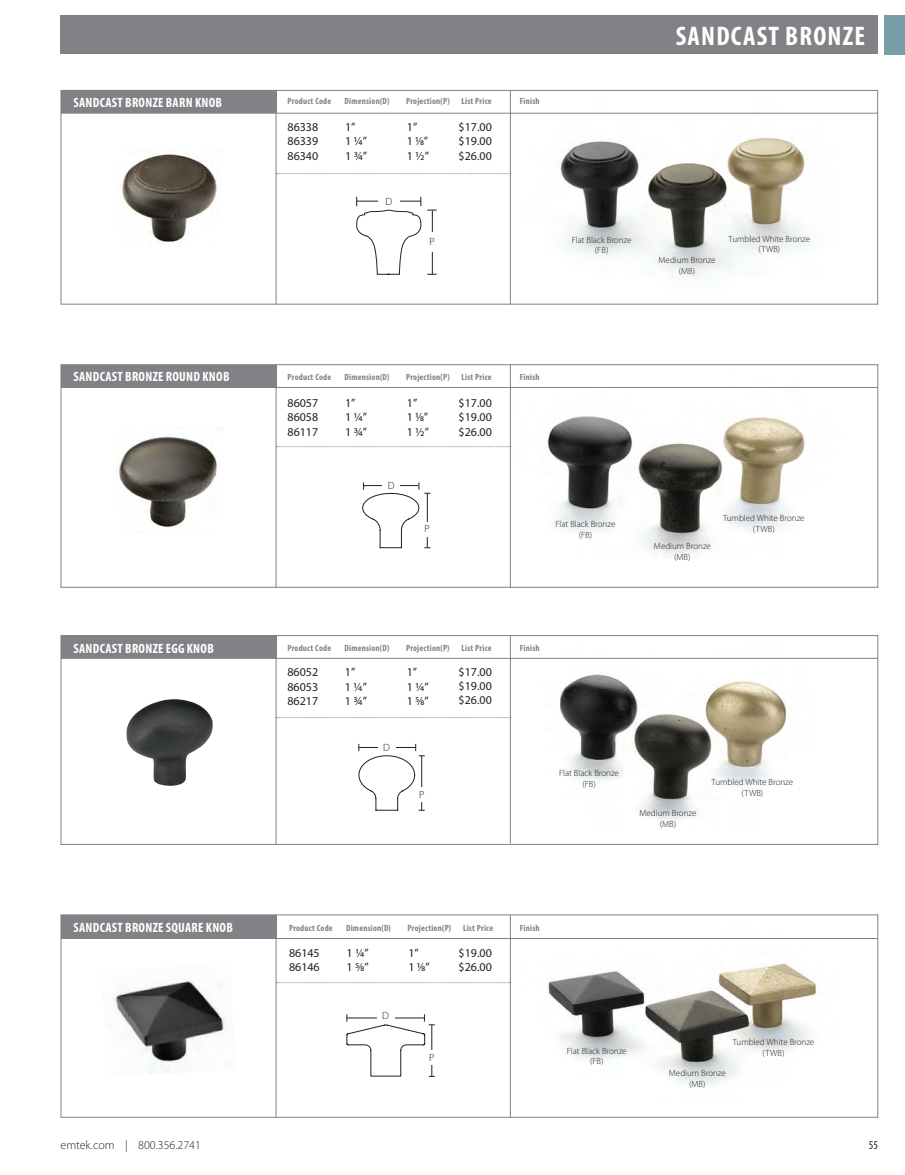
<style>
.page{position:relative;width:905px;height:1175px;background:#fff}
.page>*{position:absolute;margin:0;border:0;box-sizing:border-box;transform-origin:0 0}
.t1{font:700 condensed 27px "Myriad Pro";letter-spacing:.045em;color:#fff}
.t2{font:700 condensed 13.5px "Myriad Pro";letter-spacing:.02em;color:#fff}
.t3{font:12px "Myriad Pro";color:#231f20}
.t4{font:300 12px "Myriad Pro";color:#231f20}
.t5{font:condensed 12px "Myriad Pro";color:#231f20}
.t6{font:300 10.5px "Myriad Pro";color:#231f20}
.t7{font:300 9px "Myriad Pro";color:#231f20}
.t8{font:700 condensed 9px "Myriad Pro";letter-spacing:.025em;color:#808285}
</style>
<div class="page">
<div style="left:60px;top:15px;width:818px;height:39px;background:#808285"></div>
<div style="left:884px;top:15px;width:20px;height:39px;background:#759ea6"></div>
<img style="left:511px;top:112px;width:326px;height:166px">
<img style="left:534px;top:657px;width:282px;height:164px">
<img style="left:511px;top:416px;width:294px;height:140px">
<img style="left:548px;top:963px;width:269px;height:122px">
<hr style="left:276px;top:914px;width:1px;height:203px;background:#808285">
<div style="left:61px;top:914px;width:817px;height:203px;border:1px solid #808285"></div>
<hr style="left:510px;top:914px;width:1px;height:203px;background:#808285">
<img style="left:113px;top:980px;width:117px;height:94px">
<svg style="left:346px;top:1014px;width:89px;height:63px"></svg>
<hr style="left:510px;top:635px;width:1px;height:208px;background:#808285">
<hr style="left:276px;top:635px;width:1px;height:209px;background:#808285">
<div style="left:61px;top:635px;width:817px;height:209px;border:1px solid #808285"></div>
<img style="left:126px;top:699px;width:87px;height:86px">
<svg style="left:358px;top:744px;width:67px;height:67px"></svg>
<hr style="left:510px;top:364px;width:1px;height:223px;background:#808285">
<hr style="left:276px;top:364px;width:1px;height:223px;background:#808285">
<div style="left:61px;top:364px;width:817px;height:223px;border:1px solid #808285"></div>
<svg style="left:362px;top:482px;width:68px;height:66px"></svg>
<img style="left:118px;top:436px;width:99px;height:91px">
<div style="left:61px;top:90px;width:816px;height:214px;border:1px solid #808285"></div>
<hr style="left:510px;top:90px;width:1px;height:214px;background:#808285">
<hr style="left:276px;top:90px;width:1px;height:214px;background:#808285">
<hr style="left:432px;top:210px;width:1px;height:64px;background:#231f20">
<div style="left:421px;top:232px;width:22px;height:19px;background:#fff"></div>
<svg style="left:356px;top:197px;width:65px;height:78px"></svg>
<img style="left:122px;top:154px;width:96px;height:91px">
<div style="left:61px;top:90px;width:215px;height:23px;background:#808285"></div>
<div style="left:61px;top:365px;width:215px;height:22px;background:#808285"></div>
<div style="left:61px;top:914px;width:215px;height:24px;background:#808285"></div>
<div style="left:61px;top:635px;width:215px;height:23px;background:#808285"></div>
<hr style="left:61px;top:113px;width:816px;height:1px;background:#808285">
<hr style="left:61px;top:387px;width:816px;height:1px;background:#808285">
<hr style="left:61px;top:938px;width:816px;height:1px;background:#808285">
<hr style="left:61px;top:658px;width:816px;height:1px;background:#808285">
<svg style="left:276px;top:173px;width:234px;height:1px"></svg>
<svg style="left:276px;top:446px;width:234px;height:1px"></svg>
<svg style="left:276px;top:717px;width:234px;height:1px"></svg>
<svg style="left:276px;top:982px;width:234px;height:1px"></svg>
<div style="left:415px;top:786px;width:14px;height:15px;background:#fff"></div>
<div style="left:377px;top:743px;width:18px;height:10px;background:#fff"></div>
<div style="left:420px;top:521px;width:14px;height:15px;background:#fff"></div>
<div style="left:382px;top:481px;width:18px;height:10px;background:#fff"></div>
<p class="t1" style="left:675px;top:19px;width:191px">SANDCAST BRONZE</p>
<p class="t2" style="left:73px;top:94px;width:150px">SANDCAST BRONZE BARN KNOB</p>
<p class="t8" style="left:287px;top:96px;width:45px">Product Code</p>
<p class="t8" style="left:344px;top:96px;width:46px">Dimension(D)</p>
<p class="t8" style="left:406px;top:96px;width:45px">Projection(P)</p>
<p class="t8" style="left:461px;top:96px;width:32px">List Price</p>
<p class="t8" style="left:520px;top:96px;width:21px">Finish</p>
<p class="t3" style="left:287px;top:119px;width:32px">86338</p>
<p class="t3" style="left:287px;top:134px;width:32px">86339</p>
<p class="t3" style="left:287px;top:148px;width:32px">86340</p>
<p class="t3" style="left:345px;top:119px;width:12px">1”</p>
<p class="t3" style="left:345px;top:134px;width:24px">1 1/4”</p>
<p class="t3" style="left:345px;top:148px;width:24px">1 3/4”</p>
<p class="t3" style="left:407px;top:119px;width:12px">1”</p>
<p class="t3" style="left:407px;top:134px;width:23px">1 1/8”</p>
<p class="t3" style="left:407px;top:148px;width:24px">1 1/2”</p>
<p class="t3" style="left:458px;top:119px;width:35px">$17.00</p>
<p class="t3" style="left:458px;top:134px;width:35px">$19.00</p>
<p class="t3" style="left:458px;top:148px;width:35px">$26.00</p>
<p class="t6" style="left:385px;top:195px;width:8px">D</p>
<p class="t6" style="left:429px;top:235px;width:7px">P</p>
<p class="t7" style="left:571px;top:234px;width:61px">Flat Black Bronze</p>
<p class="t7" style="left:595px;top:245px;width:15px">(FB)</p>
<p class="t7" style="left:728px;top:233px;width:83px">Tumbled White Bronze</p>
<p class="t7" style="left:758px;top:244px;width:23px">(TWB)</p>
<p class="t7" style="left:658px;top:255px;width:58px">Medium Bronze</p>
<p class="t7" style="left:679px;top:265px;width:18px">(MB)</p>
<p class="t2" style="left:73px;top:368px;width:157px">SANDCAST BRONZE ROUND KNOB</p>
<p class="t8" style="left:287px;top:371px;width:45px">Product Code</p>
<p class="t8" style="left:344px;top:371px;width:46px">Dimension(D)</p>
<p class="t8" style="left:406px;top:371px;width:45px">Projection(P)</p>
<p class="t8" style="left:461px;top:371px;width:32px">List Price</p>
<p class="t8" style="left:520px;top:371px;width:21px">Finish</p>
<p class="t3" style="left:287px;top:395px;width:32px">86057</p>
<p class="t3" style="left:287px;top:410px;width:32px">86058</p>
<p class="t3" style="left:287px;top:424px;width:32px">86117</p>
<p class="t3" style="left:345px;top:395px;width:12px">1”</p>
<p class="t3" style="left:345px;top:410px;width:24px">1 1/4”</p>
<p class="t3" style="left:345px;top:424px;width:24px">1 3/4”</p>
<p class="t3" style="left:407px;top:395px;width:12px">1”</p>
<p class="t3" style="left:407px;top:410px;width:23px">1 1/8”</p>
<p class="t3" style="left:407px;top:424px;width:24px">1 1/2”</p>
<p class="t3" style="left:458px;top:395px;width:35px">$17.00</p>
<p class="t3" style="left:458px;top:410px;width:35px">$19.00</p>
<p class="t3" style="left:458px;top:424px;width:35px">$26.00</p>
<p class="t6" style="left:388px;top:479px;width:8px">D</p>
<p class="t6" style="left:424px;top:522px;width:7px">P</p>
<p class="t7" style="left:555px;top:518px;width:61px">Flat Black Bronze</p>
<p class="t7" style="left:578px;top:529px;width:15px">(FB)</p>
<p class="t7" style="left:723px;top:512px;width:83px">Tumbled White Bronze</p>
<p class="t7" style="left:752px;top:523px;width:23px">(TWB)</p>
<p class="t7" style="left:654px;top:541px;width:58px">Medium Bronze</p>
<p class="t7" style="left:674px;top:552px;width:18px">(MB)</p>
<p class="t2" style="left:73px;top:640px;width:142px">SANDCAST BRONZE EGG KNOB</p>
<p class="t8" style="left:287px;top:642px;width:45px">Product Code</p>
<p class="t8" style="left:344px;top:642px;width:46px">Dimension(D)</p>
<p class="t8" style="left:406px;top:642px;width:45px">Projection(P)</p>
<p class="t8" style="left:461px;top:642px;width:32px">List Price</p>
<p class="t8" style="left:520px;top:642px;width:21px">Finish</p>
<p class="t3" style="left:287px;top:664px;width:32px">86052</p>
<p class="t3" style="left:287px;top:679px;width:32px">86053</p>
<p class="t3" style="left:287px;top:693px;width:32px">86217</p>
<p class="t3" style="left:345px;top:664px;width:12px">1”</p>
<p class="t3" style="left:345px;top:679px;width:24px">1 1/4”</p>
<p class="t3" style="left:345px;top:693px;width:24px">1 3/4”</p>
<p class="t3" style="left:406px;top:664px;width:12px">1”</p>
<p class="t3" style="left:406px;top:679px;width:24px">1 1/4”</p>
<p class="t3" style="left:406px;top:693px;width:24px">1 5/8”</p>
<p class="t3" style="left:458px;top:664px;width:35px">$17.00</p>
<p class="t3" style="left:458px;top:678px;width:35px">$19.00</p>
<p class="t3" style="left:458px;top:693px;width:35px">$26.00</p>
<p class="t6" style="left:383px;top:741px;width:8px">D</p>
<p class="t6" style="left:419px;top:787px;width:7px">P</p>
<p class="t7" style="left:559px;top:767px;width:61px">Flat Black Bronze</p>
<p class="t7" style="left:582px;top:778px;width:15px">(FB)</p>
<p class="t7" style="left:711px;top:776px;width:83px">Tumbled White Bronze</p>
<p class="t7" style="left:741px;top:787px;width:23px">(TWB)</p>
<p class="t7" style="left:639px;top:807px;width:58px">Medium Bronze</p>
<p class="t7" style="left:659px;top:818px;width:18px">(MB)</p>
<p class="t2" style="left:73px;top:919px;width:161px">SANDCAST BRONZE SQUARE KNOB</p>
<p class="t8" style="left:289px;top:922px;width:45px">Product Code</p>
<p class="t8" style="left:346px;top:922px;width:46px">Dimension(D)</p>
<p class="t8" style="left:407px;top:922px;width:45px">Projection(P)</p>
<p class="t8" style="left:463px;top:922px;width:32px">List Price</p>
<p class="t8" style="left:520px;top:922px;width:21px">Finish</p>
<p class="t3" style="left:289px;top:945px;width:32px">86145</p>
<p class="t3" style="left:289px;top:959px;width:32px">86146</p>
<p class="t3" style="left:346px;top:945px;width:24px">1 1/4”</p>
<p class="t3" style="left:346px;top:959px;width:24px">1 5/8”</p>
<p class="t3" style="left:408px;top:945px;width:12px">1”</p>
<p class="t3" style="left:408px;top:959px;width:23px">1 1/8”</p>
<p class="t3" style="left:458px;top:945px;width:35px">$19.00</p>
<p class="t3" style="left:458px;top:959px;width:35px">$26.00</p>
<p class="t6" style="left:382px;top:1009px;width:8px">D</p>
<p class="t6" style="left:429px;top:1051px;width:7px">P</p>
<p class="t7" style="left:567px;top:1045px;width:61px">Flat Black Bronze</p>
<p class="t7" style="left:590px;top:1055px;width:15px">(FB)</p>
<p class="t7" style="left:732px;top:1036px;width:83px">Tumbled White Bronze</p>
<p class="t7" style="left:762px;top:1047px;width:23px">(TWB)</p>
<p class="t7" style="left:669px;top:1068px;width:58px">Medium Bronze</p>
<p class="t7" style="left:689px;top:1078px;width:18px">(MB)</p>
<h3 class="t4" style="left:60px;top:1138px;width:142px">emtek.com | 800.356.2741</h3>
<h3 class="t5" style="left:868px;top:1138px;width:11px">55</h3>
</div>
